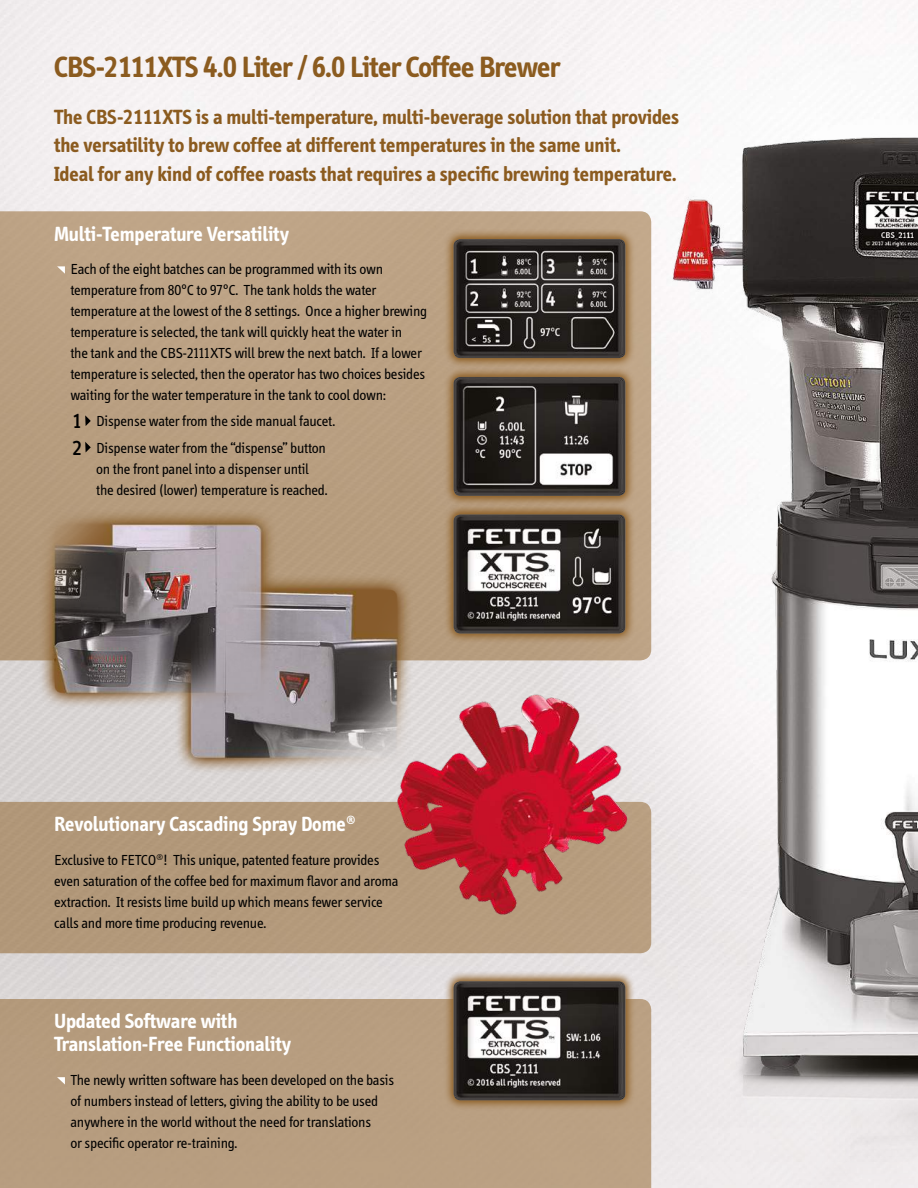
<style>
.page{position:relative;width:918px;height:1188px;background:#fff}
.page>*{position:absolute;margin:0;border:0;box-sizing:border-box;transform-origin:0 0}
.t1{font:700 30px "Info";letter-spacing:-.02em;color:#8b5b1f}
.t2{font:700 21px/28.5px "Info";color:#8b5b1f}
.t3{font:700 21px/22.5px "Info";color:#fff}
.t4{font:15px/21px "Info";letter-spacing:-.01em;color:#000}
.s1{font-weight:500;font-size:21px}
</style>
<div class="page">
<div style="left:0;top:999px;width:651px;height:189px;background:#b79d80"></div>
<div style="left:0;top:211px;width:651px;height:449px;background:#baa083"></div>
<div style="left:0;top:802px;width:651px;height:151px;background:#b3997a"></div>
<svg style="left:57px;top:266px;width:8px;height:8px"></svg>
<svg style="left:85px;top:415px;width:6px;height:11px"></svg>
<svg style="left:85px;top:442px;width:6px;height:11px"></svg>
<svg style="left:57px;top:1077px;width:8px;height:7px"></svg>
<img style="left:656px;top:63px;width:262px;height:1125px">
<svg style="left:443px;top:229px;width:193px;height:138px;background:#ac8d67"></svg>
<img style="left:454px;top:239px;width:171px;height:119px">
<svg style="left:443px;top:367px;width:193px;height:137px;background:#ab8a64"></svg>
<img style="left:454px;top:377px;width:171px;height:119px">
<svg style="left:443px;top:504px;width:193px;height:140px;background:#a88964"></svg>
<img style="left:454px;top:515px;width:171px;height:118px">
<svg style="left:443px;top:971px;width:193px;height:139px;background:#b49a7d"></svg>
<img style="left:454px;top:981px;width:171px;height:119px">
<img style="left:160px;top:563px;width:266px;height:217px">
<img style="left:24px;top:498px;width:266px;height:217px">
<img style="left:375px;top:686px;width:277px;height:240px">
<h1 class="t1" style="left:54px;top:50px;width:508px">CBS-2111XTS 4.0 Liter / 6.0 Liter Coffee Brewer</h1>
<p class="t2" style="left:54px;top:103px;width:626px">The CBS-2111XTS is a multi-temperature, multi-beverage solution that provides the versatility to brew coffee at different temperatures in the same unit.<br>Ideal for any kind of coffee roasts that requires a specific brewing temperature.</p>
<h2 class="t3" style="left:54px;top:222px;width:236px">Multi-Temperature Versatility</h2>
<p class="t4" style="left:70px;top:258px;width:358px">Each of the eight batches can be programmed with its own temperature from 80°C to 97°C. The tank holds the water temperature at the lowest of the 8 settings. Once a higher brewing temperature is selected, the tank will quickly heat the water in<br>the tank and the CBS-2111XTS will brew the next batch. If a lower temperature is selected, then the operator has two choices besides waiting for the water temperature in the tank to cool down:</p>
<p class="t4" style="left:72px;top:408px;width:264px;line-height:26.4px"><span class="s1">1</span> Dispense water from the side manual faucet.<br><span class="s1">2</span> Dispense water from the “dispense” button</p>
<p class="t4" style="left:96px;top:458px;width:233px">on the front panel into a dispenser until the desired (lower) temperature is reached.</p>
<h2 class="t3" style="left:54px;top:813px;width:303px">Revolutionary Cascading Spray Dome<sup>®</sup></h2>
<p class="t4" style="left:54px;top:850px;width:346px">Exclusive to FETCO<sup>®</sup>! This unique, patented feature provides even saturation of the coffee bed for maximum flavor and aroma extraction. It resists lime build up which means fewer service calls and more time producing revenue.</p>
<h2 class="t3" style="left:54px;top:1010px;width:239px">Updated Software with<br>Translation-Free Functionality</h2>
<p class="t4" style="left:70px;top:1069px;width:325px">The newly written software has been developed on the basis of numbers instead of letters, giving the ability to be used anywhere in the world without the need for translations<br>or specific operator re-training.</p>
</div>
